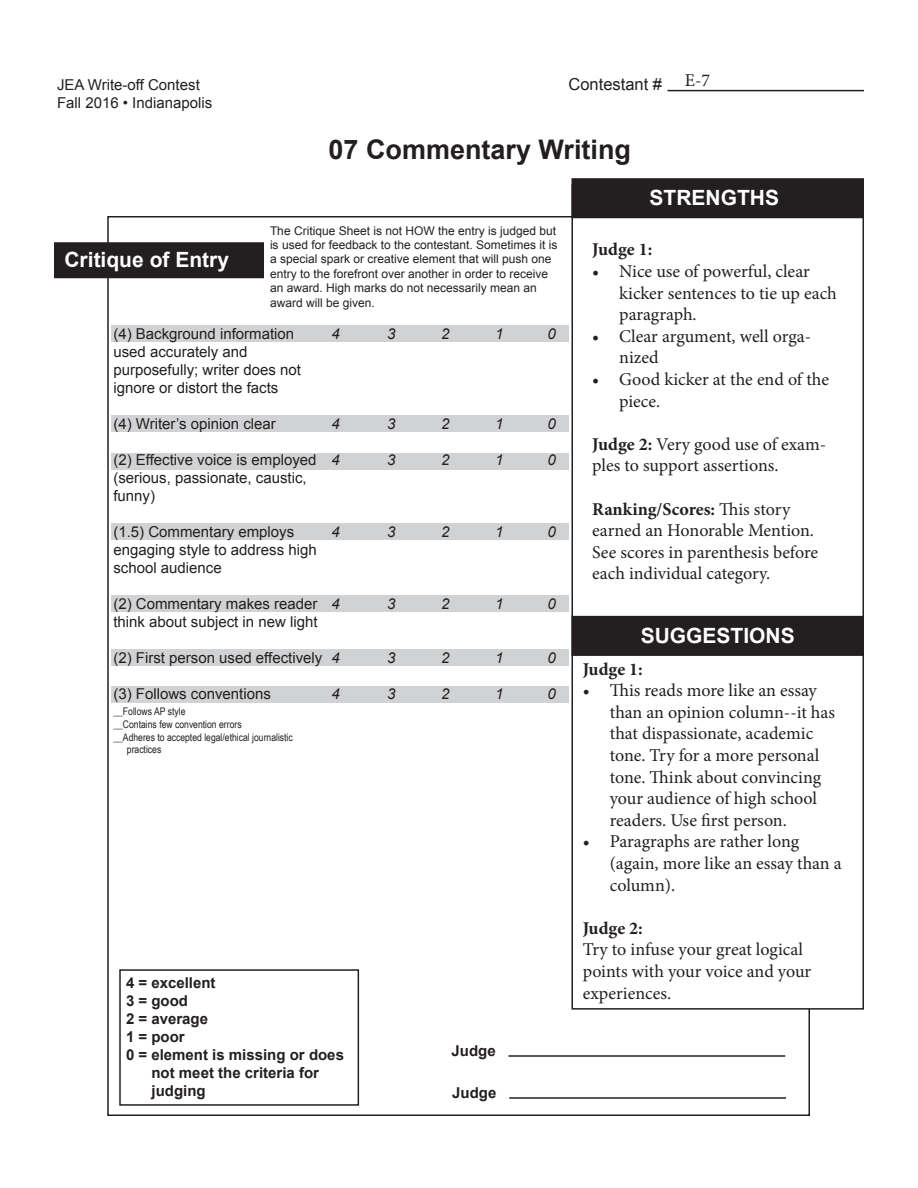
<style>
.page{position:relative;width:918px;height:1188px;background:#fff}
.page>*{position:absolute;margin:0;border:0;box-sizing:border-box;transform-origin:0 0}
.t1{font:700 27px "Arial";color:#231f20}
.t2{font:700 21px "Arial";color:#fff}
.t3{font:18px/21.6px "Minion Pro";color:#231f20}
.t4{font:700 18px "Minion Pro";color:#231f20}
.t5{font:16.5px "Arial";color:#231f20}
.t6{font:15px/18px "Arial";color:#231f20}
.t7{font:700 15px "Arial";color:#231f20}
.t8{font:italic 15px "Arial";color:#231f20}
.t9{font:12px/14.4px "Arial";color:#231f20}
.t10{font:10.5px/12.6px "Arial Narrow";color:#231f20}
.s1{font-weight:700}
</style>
<div class="page">
<hr style="left:668px;top:90px;width:196px;height:1px;background:#231f20">
<div style="left:55px;top:243px;width:208px;height:35px;background:#231f20"></div>
<div style="left:54px;top:242px;width:210px;height:36px;border:2px solid #231f20"></div>
<div style="left:572px;top:184px;width:292px;height:826px;border:2px solid #231f20"></div>
<div style="left:572px;top:179px;width:291px;height:39px;background:#231f20"></div>
<div style="left:572px;top:178px;width:292px;height:40px;border:2px solid #231f20"></div>
<hr style="left:508px;top:1055px;width:277px;height:2px;background:#231f20">
<hr style="left:509px;top:1097px;width:277px;height:2px;background:#231f20">
<div style="left:572px;top:617px;width:291px;height:38px;background:#231f20"></div>
<div style="left:572px;top:616px;width:292px;height:40px;border:2px solid #231f20"></div>
<div style="left:119px;top:969px;width:240px;height:137px;border:2px solid #231f20"></div>
<div style="left:111px;top:326px;width:458px;height:16px;background:#d1d2d4"></div>
<div style="left:111px;top:416px;width:458px;height:16px;background:#d1d2d4"></div>
<div style="left:111px;top:453px;width:458px;height:17px;background:#d1d2d4"></div>
<div style="left:111px;top:524px;width:458px;height:16px;background:#d1d2d4"></div>
<div style="left:111px;top:595px;width:458px;height:17px;background:#d1d2d4"></div>
<div style="left:111px;top:650px;width:458px;height:16px;background:#d1d2d4"></div>
<div style="left:111px;top:686px;width:458px;height:17px;background:#d1d2d4"></div>
<p class="t6" style="left:57px;top:75px;width:157px">JEA Write-off Contest<br>Fall 2016 • Indianapolis</p>
<p class="t5" style="left:568px;top:73px;width:95px">Contestant #</p>
<p class="t1" style="left:328px;top:131px;width:304px">07 Commentary Writing</p>
<p class="t3" style="left:685px;top:70px;width:27px">E-7</p>
<p class="t2" style="left:64px;top:245px;width:166px">Critique of Entry</p>
<p class="t9" style="left:270px;top:223px;width:289px">The Critique Sheet is not HOW the entry is judged but is used for feedback to the contestant. Sometimes it is a special spark or creative element that will push one entry to the forefront over another in order to receive an award. High marks do not necessarily mean an award will be given.</p>
<p class="t6" style="left:113px;top:324px;width:189px">(4) Background information used accurately and purposefully; writer does not ignore or distort the facts</p>
<p class="t6" style="left:113px;top:414px;width:164px">(4) Writer’s opinion clear</p>
<p class="t6" style="left:113px;top:450px;width:205px">(2) Effective voice is employed (serious, passionate, caustic, funny)</p>
<p class="t6" style="left:113px;top:522px;width:205px">(1.5) Commentary employs engaging style to address high school audience</p>
<p class="t6" style="left:113px;top:594px;width:206px">(2) Commentary makes reader think about subject in new light</p>
<p class="t6" style="left:113px;top:648px;width:210px">(2) First person used effectively</p>
<p class="t6" style="left:113px;top:684px;width:159px">(3) Follows conventions</p>
<p class="t10" style="left:113px;top:705px;width:74px">__Follows AP style</p>
<p class="t10" style="left:113px;top:718px;width:130px">__Contains few convention errors</p>
<p class="t10" style="left:127px;top:730px;width:167px;text-indent:-14px">__Adheres to accepted legal/ethical journalistic practices</p>
<p class="t8" style="left:332px;top:324px;width:10px">4</p>
<p class="t8" style="left:387px;top:324px;width:10px">3</p>
<p class="t8" style="left:441px;top:324px;width:10px">2</p>
<p class="t8" style="left:495px;top:324px;width:10px">1</p>
<p class="t8" style="left:548px;top:324px;width:10px">0</p>
<p class="t8" style="left:332px;top:414px;width:10px">4</p>
<p class="t8" style="left:387px;top:414px;width:10px">3</p>
<p class="t8" style="left:441px;top:414px;width:10px">2</p>
<p class="t8" style="left:495px;top:414px;width:10px">1</p>
<p class="t8" style="left:548px;top:414px;width:10px">0</p>
<p class="t8" style="left:332px;top:450px;width:10px">4</p>
<p class="t8" style="left:387px;top:450px;width:10px">3</p>
<p class="t8" style="left:441px;top:450px;width:10px">2</p>
<p class="t8" style="left:495px;top:450px;width:10px">1</p>
<p class="t8" style="left:548px;top:450px;width:10px">0</p>
<p class="t8" style="left:332px;top:522px;width:10px">4</p>
<p class="t8" style="left:387px;top:522px;width:10px">3</p>
<p class="t8" style="left:441px;top:522px;width:10px">2</p>
<p class="t8" style="left:495px;top:522px;width:10px">1</p>
<p class="t8" style="left:548px;top:522px;width:10px">0</p>
<p class="t8" style="left:332px;top:594px;width:10px">4</p>
<p class="t8" style="left:387px;top:594px;width:10px">3</p>
<p class="t8" style="left:441px;top:594px;width:10px">2</p>
<p class="t8" style="left:495px;top:594px;width:10px">1</p>
<p class="t8" style="left:548px;top:594px;width:10px">0</p>
<p class="t8" style="left:332px;top:648px;width:10px">4</p>
<p class="t8" style="left:387px;top:648px;width:10px">3</p>
<p class="t8" style="left:441px;top:648px;width:10px">2</p>
<p class="t8" style="left:495px;top:648px;width:10px">1</p>
<p class="t8" style="left:548px;top:648px;width:10px">0</p>
<p class="t8" style="left:332px;top:684px;width:10px">4</p>
<p class="t8" style="left:387px;top:684px;width:10px">3</p>
<p class="t8" style="left:441px;top:684px;width:10px">2</p>
<p class="t8" style="left:495px;top:684px;width:10px">1</p>
<p class="t8" style="left:548px;top:684px;width:10px">0</p>
<p class="t7" style="left:126px;top:972px;width:91px">4 = excellent</p>
<p class="t7" style="left:126px;top:990px;width:64px">3 = good</p>
<p class="t7" style="left:126px;top:1008px;width:84px">2 = average</p>
<p class="t7" style="left:126px;top:1026px;width:60px">1 = poor</p>
<p class="t7" style="left:126px;top:1044px;width:220px">0 = element is missing or does</p>
<p class="t7" style="left:152px;top:1062px;width:169px">not meet the criteria for</p>
<p class="t7" style="left:152px;top:1080px;width:56px">judging</p>
<p class="t7" style="left:452px;top:1040px;width:46px">Judge</p>
<p class="t7" style="left:452px;top:1082px;width:46px">Judge</p>
<p class="t2" style="left:650px;top:182px;width:131px">STRENGTHS</p>
<p class="t4" style="left:592px;top:237px;width:62px">Judge 1:</p>
<p class="t3" style="left:619px;top:260px;width:219px;text-indent:-27px">• Nice use of powerful, clear kicker sentences to tie up each paragraph.</p>
<p class="t3" style="left:619px;top:325px;width:193px;text-indent:-27px">• Clear argument, well orga&shy;nized</p>
<p class="t3" style="left:619px;top:368px;width:211px;text-indent:-27px">• Good kicker at the end of the piece.</p>
<p class="t3" style="left:592px;top:433px;width:236px"><span class="s1">Judge 2:</span> Very good use of exam&shy;ples to support assertions.</p>
<p class="t3" style="left:592px;top:498px;width:228px"><span class="s1">Ranking/Scores:</span> This story earned an Honorable Mention.<br>See scores in parenthesis before each individual category.</p>
<p class="t2" style="left:641px;top:621px;width:156px">SUGGESTIONS</p>
<p class="t4" style="left:583px;top:656px;width:62px">Judge 1:</p>
<p class="t3" style="left:610px;top:680px;width:227px;text-indent:-27px">• This reads more like an essay than an opinion column--it has that dispassionate, academic tone. Try for a more personal tone. Think about convincing your audience of high school readers. Use first person.</p>
<p class="t3" style="left:610px;top:831px;width:234px;text-indent:-27px">• Paragraphs are rather long (again, more like an essay than a column).</p>
<p class="t4" style="left:583px;top:915px;width:62px">Judge 2:</p>
<p class="t3" style="left:583px;top:939px;width:230px">Try to infuse your great logical points with your voice and your experiences.</p>
</div>
